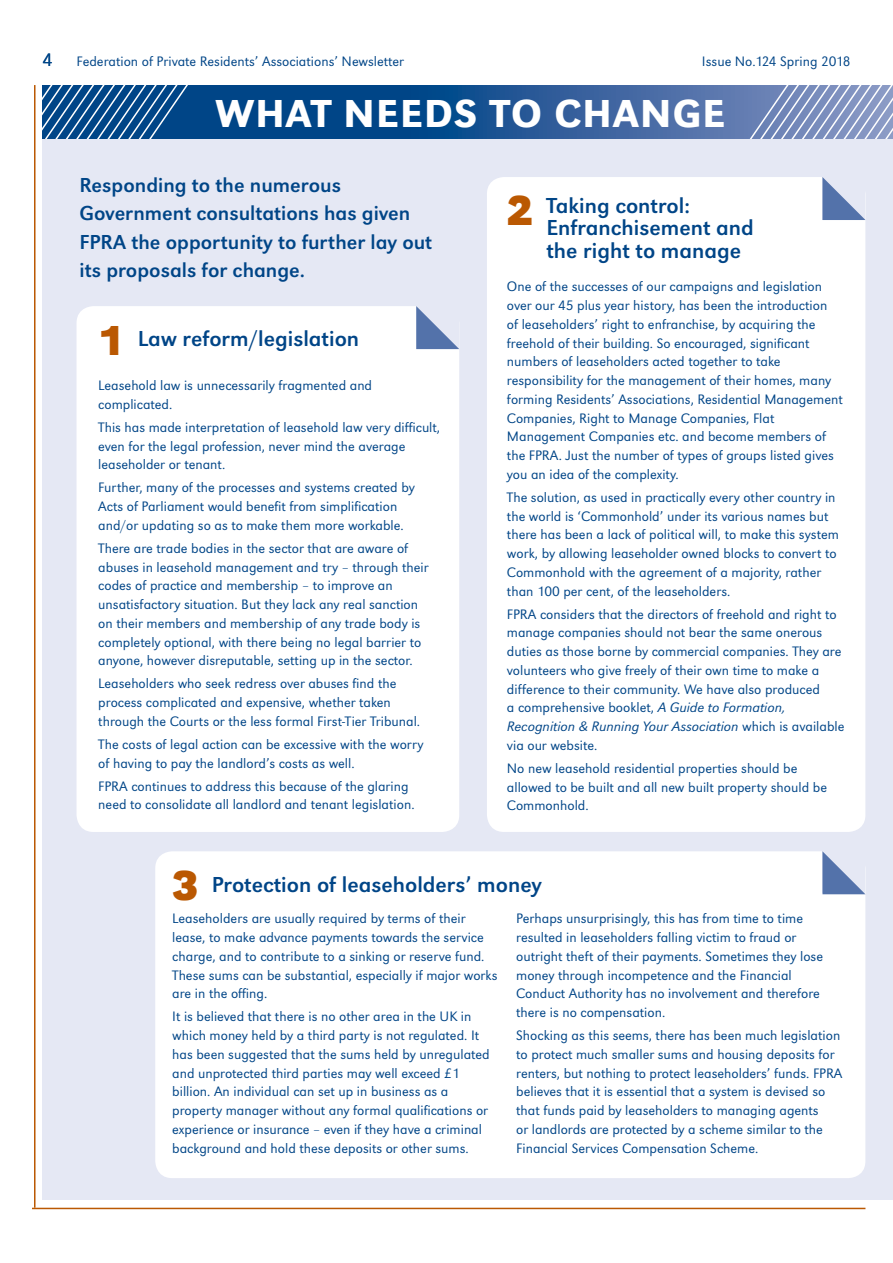
<style>
.page{position:relative;width:893px;height:1263px;background:#fff}
.page>*{position:absolute;margin:0;border:0;box-sizing:border-box;transform-origin:0 0}
.t1{font:700 43.5px "URW Grotesk T";color:#ba5802}
.t2{font:500 40.5px "URW Grotesk T";letter-spacing:.03em;color:#fff}
.t3{font:22.5px/22.5px "URW Grotesk T";color:#004587}
.t4{font:21px/28.5px "URW Grotesk T";color:#004587}
.t5{font:18.75px "URW Grotesk T Ligh";color:#004587}
.t6{font:14.25px/18.8px "URW Grotesk T Ligh";color:#004587}
.t7{font:14.25px "URW Grotesk T Ligh Ital";color:#004587}
.s1{font-weight:700;font-size:43.5px;color:#ba5802}
.s2{font-family:"URW Grotesk T Ligh Ital"}
.s3{font-family:"URW Grotesk T Ligh"}
</style>
<div class="page">
<hr style="left:32px;top:1208px;width:833px;height:1px;background:#ba5802">
<div style="left:43px;top:85px;width:850px;height:1114px;background:#e5e8f4"></div>
<svg style="left:189px;top:85px;width:559px;height:54px;background:#1e5594"></svg>
<svg style="left:748px;top:85px;width:145px;height:54px;background:#8d9ec6"></svg>
<svg style="left:42px;top:85px;width:147px;height:57px;background:#2b649b"></svg>
<div style="left:155px;top:851px;width:710px;height:327px;background:#fff;border-radius:17px"></div>
<svg style="left:822px;top:851px;width:43px;height:43px;background:#9dadcf"></svg>
<div style="left:487px;top:177px;width:378px;height:655px;background:#fff;border-radius:17px"></div>
<svg style="left:822px;top:177px;width:43px;height:43px;background:#9cadcf"></svg>
<div style="left:77px;top:306px;width:382px;height:526px;background:#fff;border-radius:17px"></div>
<svg style="left:416px;top:306px;width:43px;height:43px;background:#9cadcf"></svg>
<hr style="left:34px;top:85px;width:2px;height:1123px;background:#ba5802">
<div style="left:43px;top:140px;width:850px;height:16px;background:#e5e8f4"></div>
<h3 class="t5" style="left:43px;top:50px;width:12px">4</h3>
<p class="t6" style="left:77px;top:52px;width:329px">Federation of Private Residents’ Associations’ Newsletter</p>
<p class="t6" style="left:702px;top:52px;width:150px">Issue No. 124 Spring 2018</p>
<h2 class="t2" style="left:215px;top:90px;width:512px">WHAT NEEDS TO CHANGE</h2>
<h3 class="t4" style="left:80px;top:170px;width:354px">Responding to the numerous<br>Government consultations has given<br>FPRA the opportunity to further lay out its proposals for change.</h3>
<h3 class="t3" style="left:98px;top:327px;width:262px"><span class="s1">1</span> Law reform/legislation</h3>
<p class="t6" style="left:98px;top:376px;width:275px">Leasehold law is unnecessarily fragmented and complicated.</p>
<p class="t6" style="left:98px;top:418px;width:343px">This has made interpretation of leasehold law very difficult, even for the legal profession, never mind the average leaseholder or tenant.</p>
<p class="t6" style="left:98px;top:478px;width:318px">Further, many of the processes and systems created by<br>Acts of Parliament would benefit from simplification and/or updating so as to make them more workable.</p>
<p class="t6" style="left:98px;top:539px;width:332px">There are trade bodies in the sector that are aware of abuses in leasehold management and try – through their codes of practice and membership – to improve an unsatisfactory situation. But they lack any real sanction on their members and membership of any trade body is completely optional, with there being no legal barrier to anyone, however disreputable, setting up in the sector.</p>
<p class="t6" style="left:98px;top:674px;width:323px">Leaseholders who seek redress over abuses find the process complicated and expensive, whether taken through the Courts or the less formal First-Tier Tribunal.</p>
<p class="t6" style="left:98px;top:735px;width:327px">The costs of legal action can be excessive with the worry of having to pay the landlord’s costs as well.</p>
<p class="t6" style="left:98px;top:776px;width:318px">FPRA continues to address this because of the glaring need to consolidate all landlord and tenant legislation.</p>
<h1 class="t1" style="left:507px;top:186px;width:28px">2</h1>
<h3 class="t3" style="left:546px;top:194px;width:209px">Taking control:<br>Enfranchisement and the right to manage</h3>
<p class="t6" style="left:507px;top:277px;width:337px">One of the successes of our campaigns and legislation over our 45 plus year history, has been the introduction<br>of leaseholders’ right to enfranchise, by acquiring the freehold of their building. So encouraged, significant numbers of leaseholders acted together to take responsibility for the management of their homes, many forming Residents’ Associations, Residential Management Companies, Right to Manage Companies, Flat Management Companies etc. and become members of the FPRA. Just the number of types of groups listed gives you an idea of the complexity.</p>
<p class="t6" style="left:507px;top:488px;width:333px">The solution, as used in practically every other country in the world is ‘Commonhold’ under its various names but there has been a lack of political will, to make this system work, by allowing leaseholder owned blocks to convert to Commonhold with the agreement of a majority, rather than 100 per cent, of the leaseholders.</p>
<p class="t6" style="left:507px;top:604px;width:336px">FPRA considers that the directors of freehold and right to manage companies should not bear the same onerous duties as those borne by commercial companies. They are volunteers who give freely of their own time to make a difference to their community. We have also produced<br>a comprehensive booklet, <span class="s2">A Guide to Formation,</span></p>
<p class="t7" style="left:507px;top:718px;width:339px">Recognition &amp; Running Your Association <span class="s3">which is available</span></p>
<p class="t6" style="left:507px;top:734px;width:292px;line-height:23px">via our website.<br>No new leasehold residential properties should be</p>
<p class="t6" style="left:507px;top:777px;width:322px">allowed to be built and all new built property should be<br>Commonhold.</p>
<h3 class="t3" style="left:172px;top:873px;width:371px"><span class="s1">3</span> Protection of leaseholders’ money</h3>
<p class="t6" style="left:172px;top:909px;width:327px">Leaseholders are usually required by terms of their lease, to make advance payments towards the service charge, and to contribute to a sinking or reserve fund.<br>These sums can be substantial, especially if major works are in the offing.</p>
<p class="t6" style="left:172px;top:1007px;width:319px">It is believed that there is no other area in the UK in which money held by a third party is not regulated. It has been suggested that the sums held by unregulated and unprotected third parties may well exceed £1 billion. An individual can set up in business as a property manager without any formal qualifications or experience or insurance – even if they have a criminal background and hold these deposits or other sums.</p>
<p class="t6" style="left:516px;top:909px;width:308px">Perhaps unsurprisingly, this has from time to time resulted in leaseholders falling victim to fraud or outright theft of their payments. Sometimes they lose money through incompetence and the Financial Conduct Authority has no involvement and therefore there is no compensation.</p>
<p class="t6" style="left:516px;top:1026px;width:328px">Shocking as this seems, there has been much legislation to protect much smaller sums and housing deposits for renters, but nothing to protect leaseholders’ funds. FPRA believes that it is essential that a system is devised so that funds paid by leaseholders to managing agents<br>or landlords are protected by a scheme similar to the Financial Services Compensation Scheme.</p>
</div>
